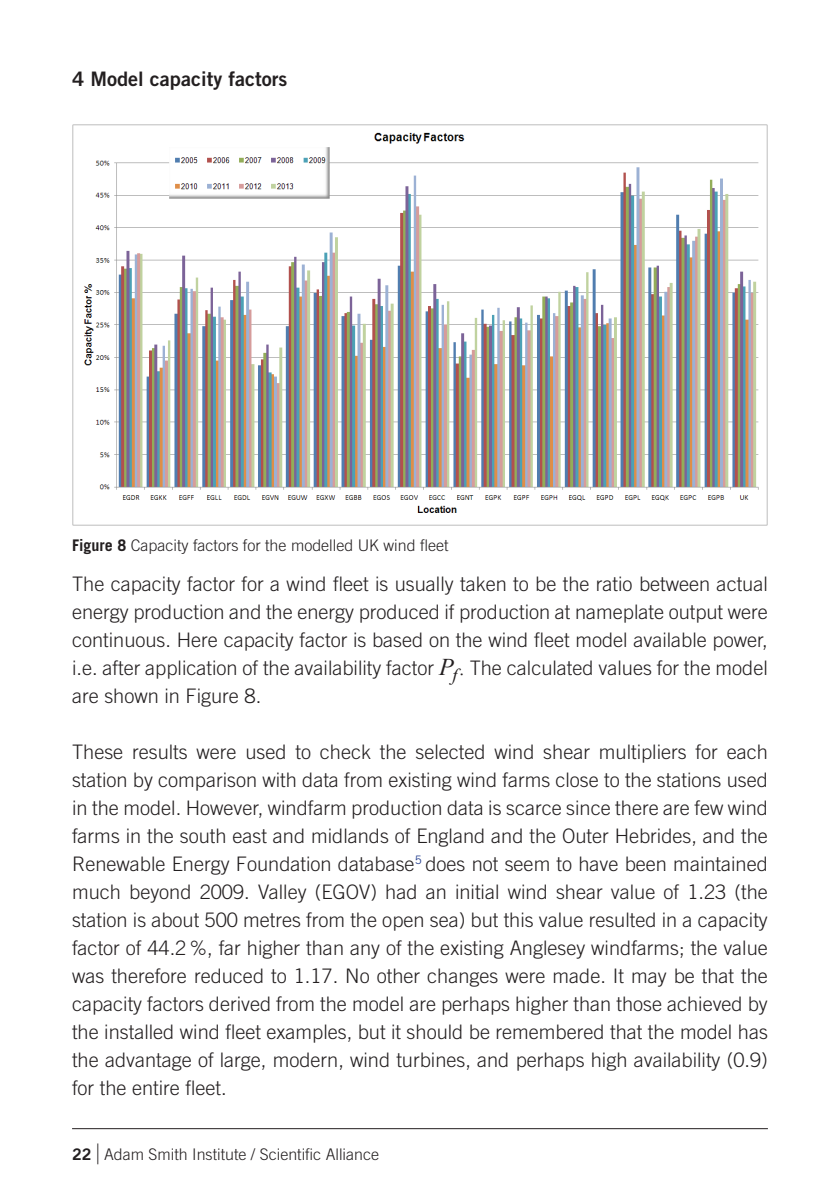
<style>
.page{position:relative;width:840px;height:1191px;background:#fff}
.page>*{position:absolute;margin:0;border:0;box-sizing:border-box;transform-origin:0 0}
.Body{font:300 20px/28px "Trade Gothic LT Std";color:#231f20;text-align:justify}
.Bold_subtitle{font:20px "Trade Gothic LT Std Bd 2";color:#231f20}
.t1{font:300 16px "Trade Gothic LT Std";color:#231f20}
.s1{font-weight:700}
.s2{font-family:"Times New Roman";font-weight:400;font-style:italic;font-size:24px}
.s3{font-family:"Times New Roman";font-weight:400;font-style:italic}
.s4{font-family:"Trade Gothic LT Std Bd 2";font-weight:400}
.s5{font-size:28px}
</style>
<div class="page">
<hr style="left:72px;top:1128px;width:695px;height:1px;background:#231f20">
<img style="left:72px;top:124px;width:695px;height:401px">
<p class="Bold_subtitle" style="left:72px;top:67px;width:216px">4 Model capacity factors</p>
<p class="t1" style="left:72px;top:535px;width:378px"><span class="s1">Figure 8</span> Capacity factors for the modelled UK wind fleet</p>
<p class="Body" style="left:72px;top:569px;width:697px">The capacity factor for a wind fleet is usually taken to be the ratio between actual energy production and the energy produced if production at nameplate output were continuous. Here capacity factor is based on the wind fleet model available power, i.e. after application of the availability factor <span class="s2">P</span><sub>f</sub> <span class="s3">.</span> The calculated values for the model are shown in Figure 8.</p>
<p class="Body" style="left:72px;top:737px;width:697px">These results were used to check the selected wind shear multipliers for each station by comparison with data from existing wind farms close to the stations used in the model. However, windfarm production data is scarce since there are few wind farms in the south east and midlands of England and the Outer Hebrides, and the Renewable Energy Foundation database<sup>5</sup> does not seem to have been maintained much beyond 2009. Valley (EGOV) had an initial wind shear value of 1.23 (the station is about 500 metres from the open sea) but this value resulted in a capacity factor of 44.2 %, far higher than any of the existing Anglesey windfarms; the value was therefore reduced to 1.17. No other changes were made. It may be that the capacity factors derived from the model are perhaps higher than those achieved by the installed wind fleet examples, but it should be remembered that the model has the advantage of large, modern, wind turbines, and perhaps high availability (0.9) for the entire fleet.</p>
<p class="t1" style="left:72px;top:1144px;width:308px"><span class="s4">22</span> <span class="s5">|</span> Adam Smith Institute / Scientific Alliance</p>
</div>
